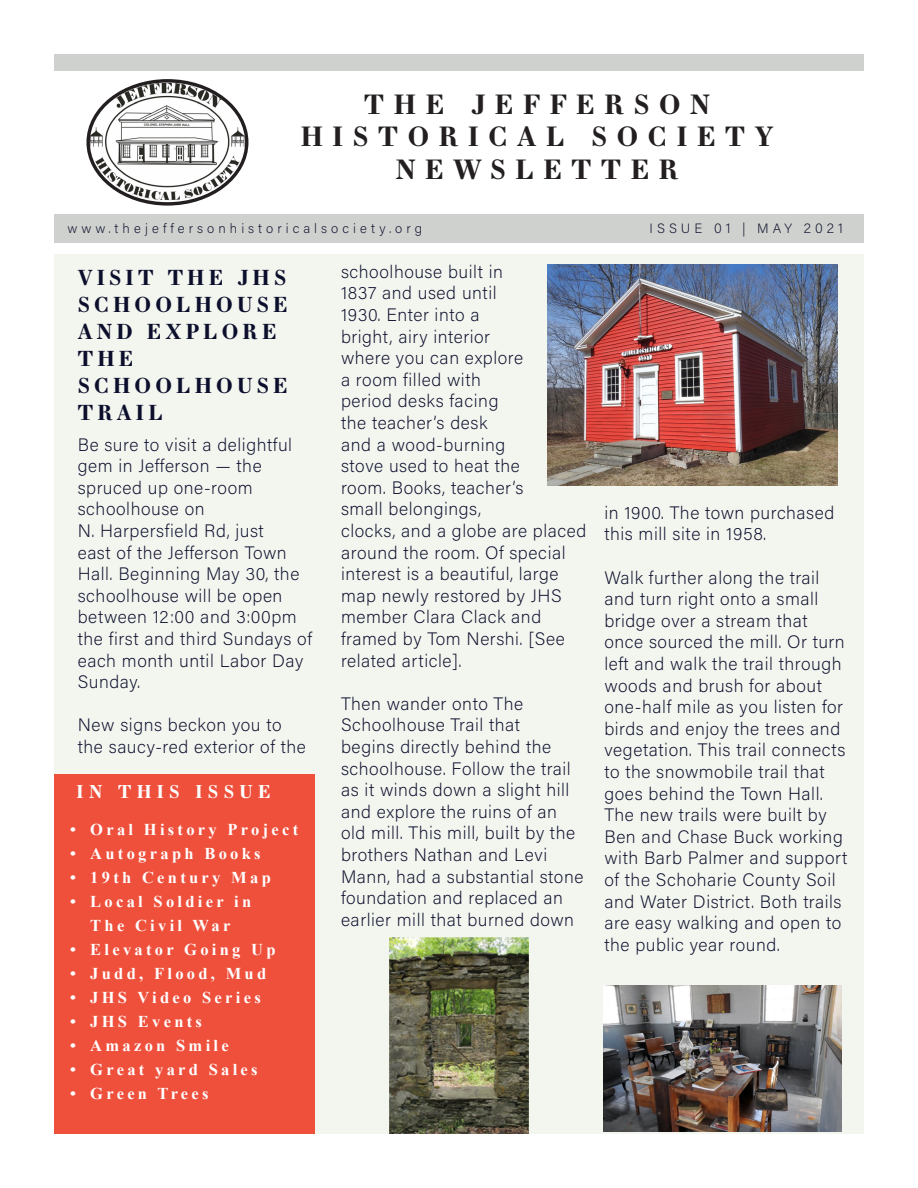
<style>
.page{position:relative;width:918px;height:1188px;background:#fff}
.page>*{position:absolute;margin:0;border:0;box-sizing:border-box;transform-origin:0 0}
.Subheading_-_Left_Al{font:700 27px "Essonnes Text";letter-spacing:.36em;color:#231f20}
.Story_Headline_-_Lef{font:700 21px/27px "Essonnes Text";letter-spacing:.2em;color:#0c0f2c}
.Body_Text_-_Left_Jus{font:200 18px/21.6px "Acumin Pro";letter-spacing:.03em;color:#0c0f2c}
.Small_Heading_-_Cent{font:700 18px "Essonnes Text";letter-spacing:.3em;color:#fff}
.t1{font:700 16.5px/24px "Times New Roman";letter-spacing:.2em;color:#fff;text-align:center}
.Issue___Date_-_Left{font:200 13.5px "Acumin Pro";letter-spacing:.3em;color:#0c0f2c}
</style>
<div class="page">
<div style="left:54px;top:214px;width:810px;height:29px;background:#cfd1ce"></div>
<div style="left:54px;top:54px;width:810px;height:17px;background:#cfd1ce"></div>
<div style="left:54px;top:255px;width:810px;height:879px;background:#f3f5ef"></div>
<div style="left:54px;top:774px;width:261px;height:360px;background:#ef503c"></div>
<img style="left:90px;top:81px;width:157px;height:121px">
<div style="left:86px;top:79px;width:162px;height:127px;border:3px solid #231f20;border-radius:50%"></div>
<img style="left:603px;top:986px;width:238px;height:146px">
<img style="left:547px;top:265px;width:290px;height:220px">
<img style="left:389px;top:937px;width:140px;height:197px">
<p class="Subheading_-_Left_Al" style="left:364px;top:85px;width:347px">THE JEFFERSON</p>
<p class="Subheading_-_Left_Al" style="left:301px;top:117px;width:474px">HISTORICAL SOCIETY</p>
<p class="Subheading_-_Left_Al" style="left:396px;top:149px;width:284px">NEWSLETTER</p>
<p class="Issue___Date_-_Left" style="left:67px;top:219px;width:356px">www.thejeffersonhistoricalsociety.org</p>
<p class="Story_Headline_-_Lef" style="left:78px;top:264px;width:211px">VISIT THE JHS<br>SCHOOLHOUSE<br>AND EXPLORE<br>THE<br>SCHOOLHOUSE<br>TRAIL</p>
<p class="Body_Text_-_Left_Jus" style="left:78px;top:433px;width:216px">Be sure to visit a delightful gem in Jefferson — the spruced up one-room schoolhouse on</p>
<p class="Body_Text_-_Left_Jus" style="left:78px;top:519px;width:236px">N. Harpersfield Rd, just<br>east of the Jefferson Town<br>Hall. Beginning May 30, the schoolhouse will be open between 12:00 and 3:00pm the first and third Sundays of each month until Labor Day<br>Sunday.</p>
<p class="Body_Text_-_Left_Jus" style="left:78px;top:714px;width:230px">New signs beckon you to the saucy-red exterior of the</p>
<p class="Small_Heading_-_Cent" style="left:77px;top:779px;width:195px">IN THIS ISSUE</p>
<p class="t1" style="left:70px;top:817px;width:230px">• Oral History Project</p>
<p class="t1" style="left:70px;top:841px;width:192px">• Autograph Books</p>
<p class="t1" style="left:70px;top:865px;width:202px">• 19th Century Map</p>
<p class="t1" style="left:70px;top:889px;width:183px">• Local Soldier in<br>The Civil War</p>
<p class="t1" style="left:70px;top:937px;width:207px">• Elevator Going Up</p>
<p class="t1" style="left:70px;top:961px;width:198px">• Judd, Flood, Mud</p>
<p class="t1" style="left:70px;top:985px;width:192px">• JHS Video Series</p>
<p class="t1" style="left:70px;top:1009px;width:134px">• JHS Events</p>
<p class="t1" style="left:70px;top:1033px;width:160px">• Amazon Smile</p>
<p class="t1" style="left:70px;top:1057px;width:189px">• Great yard Sales</p>
<p class="t1" style="left:70px;top:1081px;width:140px">• Green Trees</p>
<p class="Body_Text_-_Left_Jus" style="left:341px;top:260px;width:247px">schoolhouse built in<br>1837 and used until<br>1930. Enter into a<br>bright, airy interior<br>where you can explore<br>a room filled with<br>period desks facing<br>the teacher’s desk<br>and a wood-burning<br>stove used to heat the<br>room. Books, teacher’s<br>small belongings,<br>clocks, and a globe are placed around the room. Of special interest is a beautiful, large map newly restored by JHS member Clara Clack and framed by Tom Nershi. [See related article].</p>
<p class="Body_Text_-_Left_Jus" style="left:341px;top:692px;width:184px">Then wander onto The</p>
<p class="Body_Text_-_Left_Jus" style="left:341px;top:714px;width:244px">Schoolhouse Trail that<br>begins directly behind the schoolhouse. Follow the trail as it winds down a slight hill and explore the ruins of an old mill. This mill, built by the brothers Nathan and Levi<br>Mann, had a substantial stone foundation and replaced an earlier mill that burned down</p>
<p class="Issue___Date_-_Left" style="left:650px;top:219px;width:195px">ISSUE 01 | MAY 2021</p>
<p class="Body_Text_-_Left_Jus" style="left:604px;top:501px;width:232px">in 1900. The town purchased this mill site in 1958.</p>
<p class="Body_Text_-_Left_Jus" style="left:604px;top:566px;width:244px">Walk further along the trail and turn right onto a small bridge over a stream that once sourced the mill. Or turn left and walk the trail through woods and brush for about one-half mile as you listen for birds and enjoy the trees and vegetation. This trail connects to the snowmobile trail that goes behind the Town Hall.<br>The new trails were built by<br>Ben and Chase Buck working with Barb Palmer and support of the Schoharie County Soil and Water District. Both trails are easy walking and open to the public year round.</p>
</div>
